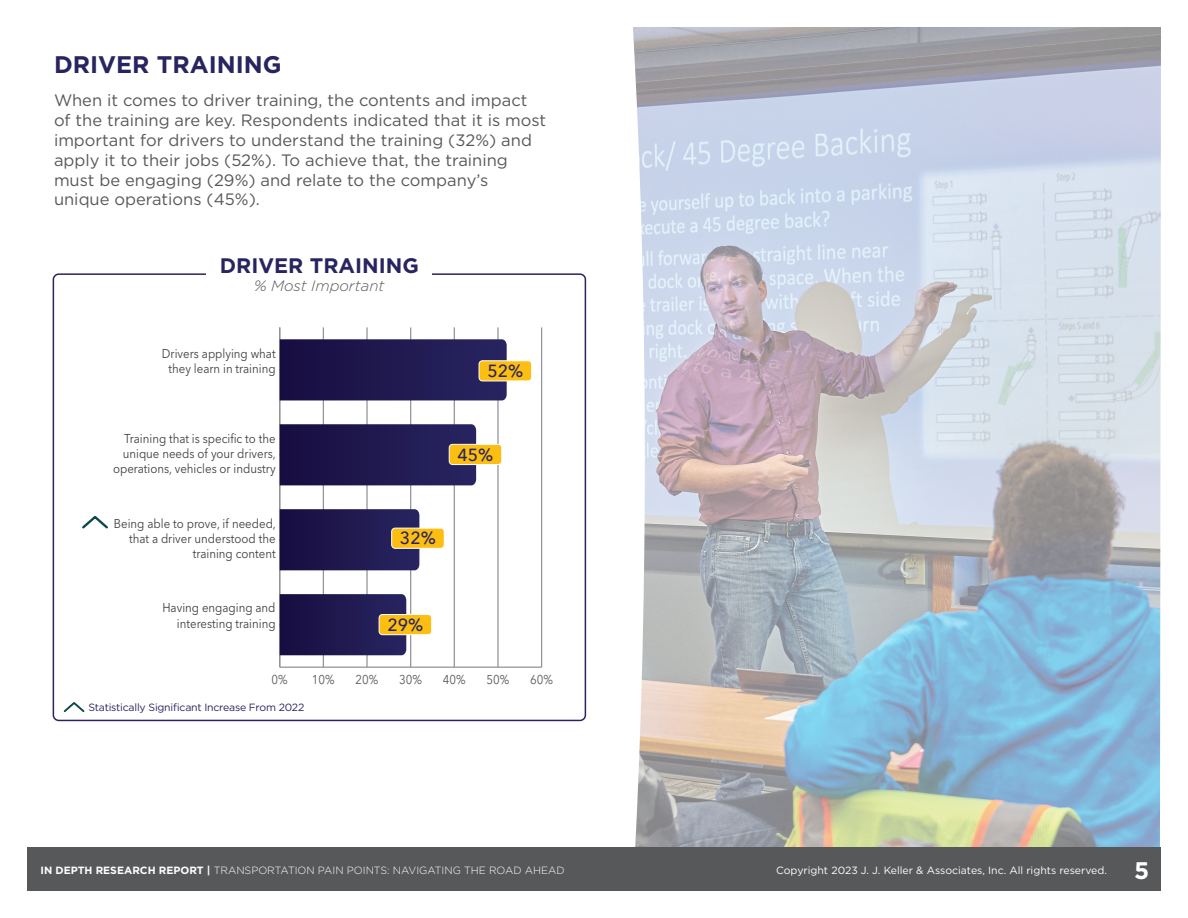
<style>
.page{position:relative;width:1188px;height:918px;background:#fff}
.page>*{position:absolute;margin:0;border:0;box-sizing:border-box;transform-origin:0 0}
.t1{font:700 24px "Gotham";color:#282460}
.t2{font:700 24px "Gotham";color:#fff}
.t3{font:700 21px "Gotham";color:#282460}
.t4{font:500 17.4px "Avenir Next LT Pro";color:#282460}
.t5{font:16.5px/19.8px "Gotham";color:#57585a}
.t6{font:italic 300 15px "Gotham";color:#57585a}
.t7{font:12.75px/15.3px "Avenir Next LT Pro";color:#3e3e3f;text-align:right;scale:.9 1}
.t8{font:12.75px "Avenir Next LT Pro";color:#57585a;scale:.9 1}
.t9{font:300 10.5px "Gotham";color:#fff}
.t10{font:10.5px "Gotham";color:#fff}
.t11{font:10.5px "Gotham";letter-spacing:-.02em;color:#282460}
.s1{font-weight:700}
</style>
<div class="page">
<img style="left:645px;top:27px;width:516px;height:821px">
<svg style="left:27px;top:27px;width:618px;height:821px"></svg>
<div style="left:53px;top:273px;width:533px;height:448px;border:2px solid #282460;border-radius:5px"></div>
<div style="left:207px;top:256px;width:225px;height:35px;background:#fff"></div>
<hr style="left:280px;top:667px;width:262px;height:1px;background:#939598">
<hr style="left:323px;top:327px;width:1px;height:340px;background:#939598">
<hr style="left:366px;top:327px;width:2px;height:340px;background:#939598">
<hr style="left:410px;top:327px;width:1px;height:340px;background:#939598">
<hr style="left:454px;top:327px;width:1px;height:340px;background:#939598">
<hr style="left:497px;top:327px;width:2px;height:340px;background:#939598">
<hr style="left:541px;top:327px;width:1px;height:340px;background:#939598">
<hr style="left:279px;top:327px;width:1px;height:340px;background:#939598">
<svg style="left:280px;top:339px;width:227px;height:61px;background:#211a50"></svg>
<svg style="left:280px;top:424px;width:196px;height:61px;background:#201a50"></svg>
<svg style="left:280px;top:509px;width:139px;height:61px;background:#20194f"></svg>
<svg style="left:280px;top:594px;width:126px;height:61px;background:#20194f"></svg>
<div style="left:479px;top:361px;width:53px;height:20px;background:#fdbe12;border-radius:3px"></div>
<div style="left:479px;top:360px;width:53px;height:21px;border:1px solid #fff;border-radius:3px"></div>
<div style="left:449px;top:444px;width:53px;height:21px;background:#fdbe12;border-radius:3px"></div>
<div style="left:449px;top:444px;width:53px;height:21px;border:1px solid #fff;border-radius:3px"></div>
<div style="left:392px;top:528px;width:52px;height:20px;background:#fdbe12;border-radius:3px"></div>
<div style="left:391px;top:528px;width:54px;height:21px;border:1px solid #fff;border-radius:3px"></div>
<div style="left:379px;top:615px;width:53px;height:20px;background:#fdbe12;border-radius:3px"></div>
<div style="left:379px;top:614px;width:53px;height:21px;border:1px solid #fff;border-radius:3px"></div>
<svg style="left:80px;top:514px;width:30px;height:17px"></svg>
<svg style="left:62px;top:700px;width:24px;height:14px"></svg>
<div style="left:27px;top:848px;width:1134px;height:43px;background:#57585a"></div>
<h1 class="t1" style="left:54px;top:49px;width:229px">DRIVER TRAINING</h1>
<p class="t5" style="left:54px;top:90px;width:494px">When it comes to driver training, the contents and impact of the training are key. Respondents indicated that it is most important for drivers to understand the training (32%) and apply it to their jobs (52%). To achieve that, the training must be engaging (29%) and relate to the company’s unique operations (45%).</p>
<p class="t3" style="left:220px;top:251px;width:201px">DRIVER TRAINING</p>
<p class="t6" style="left:254px;top:276px;width:132px">% Most Important</p>
<p class="t7" style="left:162px;top:346px;width:128px;text-align:center">Drivers applying what they learn in training</p>
<p class="t7" style="left:113px;top:431px;width:182px">Training that is specific to the unique needs of your drivers, operations, vehicles or industry</p>
<p class="t7" style="left:114px;top:515px;width:182px">Being able to prove, if needed, that a driver understood the training content</p>
<p class="t7" style="left:162px;top:600px;width:127px">Having engaging and interesting training</p>
<p class="t4" style="left:400px;top:528px;width:37px">32%</p>
<p class="t4" style="left:387px;top:614px;width:37px">29%</p>
<p class="t4" style="left:487px;top:360px;width:37px">52%</p>
<p class="t4" style="left:458px;top:444px;width:37px">45%</p>
<p class="t8" style="left:272px;top:672px;width:20px">0%</p>
<p class="t8" style="left:312px;top:672px;width:27px">10%</p>
<p class="t8" style="left:356px;top:672px;width:27px">20%</p>
<p class="t8" style="left:399px;top:672px;width:27px">30%</p>
<p class="t8" style="left:443px;top:672px;width:27px">40%</p>
<p class="t8" style="left:487px;top:672px;width:27px">50%</p>
<p class="t8" style="left:530px;top:672px;width:27px">60%</p>
<p class="t11" style="left:88px;top:701px;width:217px">Statistically Significant Increase From 2022</p>
<p class="t9" style="left:40px;top:863px;width:526px"><span class="s1">IN DEPTH RESEARCH REPORT |</span> TRANSPORTATION PAIN POINTS: NAVIGATING THE ROAD AHEAD</p>
<p class="t10" style="left:776px;top:863px;width:332px">Copyright 2023 J. J. Keller &amp; Associates, Inc. All rights reserved.</p>
<h1 class="t2" style="left:1134px;top:855px;width:17px">5</h1>
</div>
